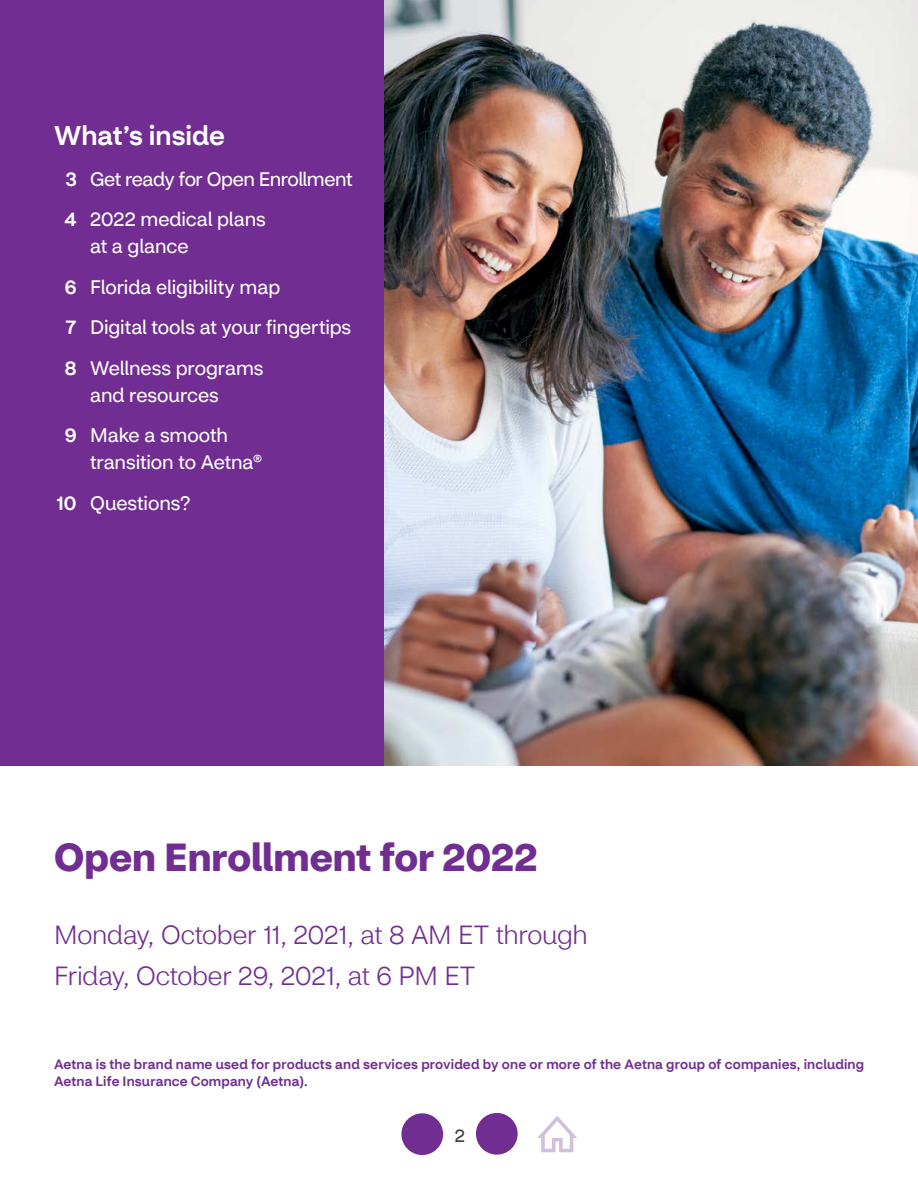
<style>
.page{position:relative;width:918px;height:1188px;background:#fff}
.page>*{position:absolute;margin:0;border:0;box-sizing:border-box;transform-origin:0 0}
.t1{font:700 39px "CVS Health Sans";color:#712d91}
.t2{font:500 27px "CVS Health Sans";color:#fff}
.t3{font:300 26.25px/40.7px "CVS Health Sans";letter-spacing:-.01em;color:#712d91}
.t4{font:19.5px/27px "CVS Health Sans";letter-spacing:-.005em;color:#fff}
.t5{font:19.5px "CVS Health Sans";letter-spacing:-.025em;color:#fff}
.t6{font:18px "CVS Health Sans";color:#414042}
.t7{font:500 13.5px/16.5px "CVS Health Sans";letter-spacing:.015em;color:#712d91}
.s1{font-weight:500}
</style>
<div class="page">
<div style="left:0;top:0;width:390px;height:765px;background:#712d91"></div>
<img style="left:384px;top:0;width:534px;height:765px">
<svg style="left:537px;top:1116px;width:40px;height:36px"></svg>
<div style="left:476px;top:1113px;width:42px;height:42px;background:#712d91;border-radius:50%"></div>
<div style="left:401px;top:1113px;width:42px;height:42px;background:#712d91;border-radius:50%"></div>
<h2 class="t2" style="left:54px;top:119px;width:172px">What’s inside</h2>
<p class="t5" style="left:66px;top:167px;width:288px"><span class="s1">3</span> Get ready for Open Enrollment</p>
<p class="t4" style="left:90px;top:206px;width:177px;text-indent:-26px"><span class="s1">4</span> 2022 medical plans at a glance</p>
<p class="t4" style="left:65px;top:274px;width:217px"><span class="s1">6</span> Florida eligibility map</p>
<p class="t4" style="left:66px;top:314px;width:287px"><span class="s1">7</span> Digital tools at your fingertips</p>
<p class="t4" style="left:90px;top:355px;width:175px;text-indent:-25px"><span class="s1">8</span> Wellness programs and resources</p>
<p class="t4" style="left:90px;top:422px;width:174px;text-indent:-25px"><span class="s1">9</span> Make a smooth transition to Aetna®</p>
<p class="t4" style="left:56px;top:490px;width:136px"><span class="s1">10</span> Questions?</p>
<h3 class="t1" style="left:54px;top:832px;width:485px">Open Enrollment for 2022</h3>
<p class="t3" style="left:54px;top:915px;width:535px">Monday, October 11, 2021, at 8 AM ET through<br>Friday, October 29, 2021, at 6 PM ET</p>
<p class="t7" style="left:54px;top:1056px;width:812px">Aetna is the brand name used for products and services provided by one or more of the Aetna group of companies, including<br>Aetna Life Insurance Company (Aetna).</p>
<p class="t6" style="left:455px;top:1124px;width:12px">2</p>
</div>
